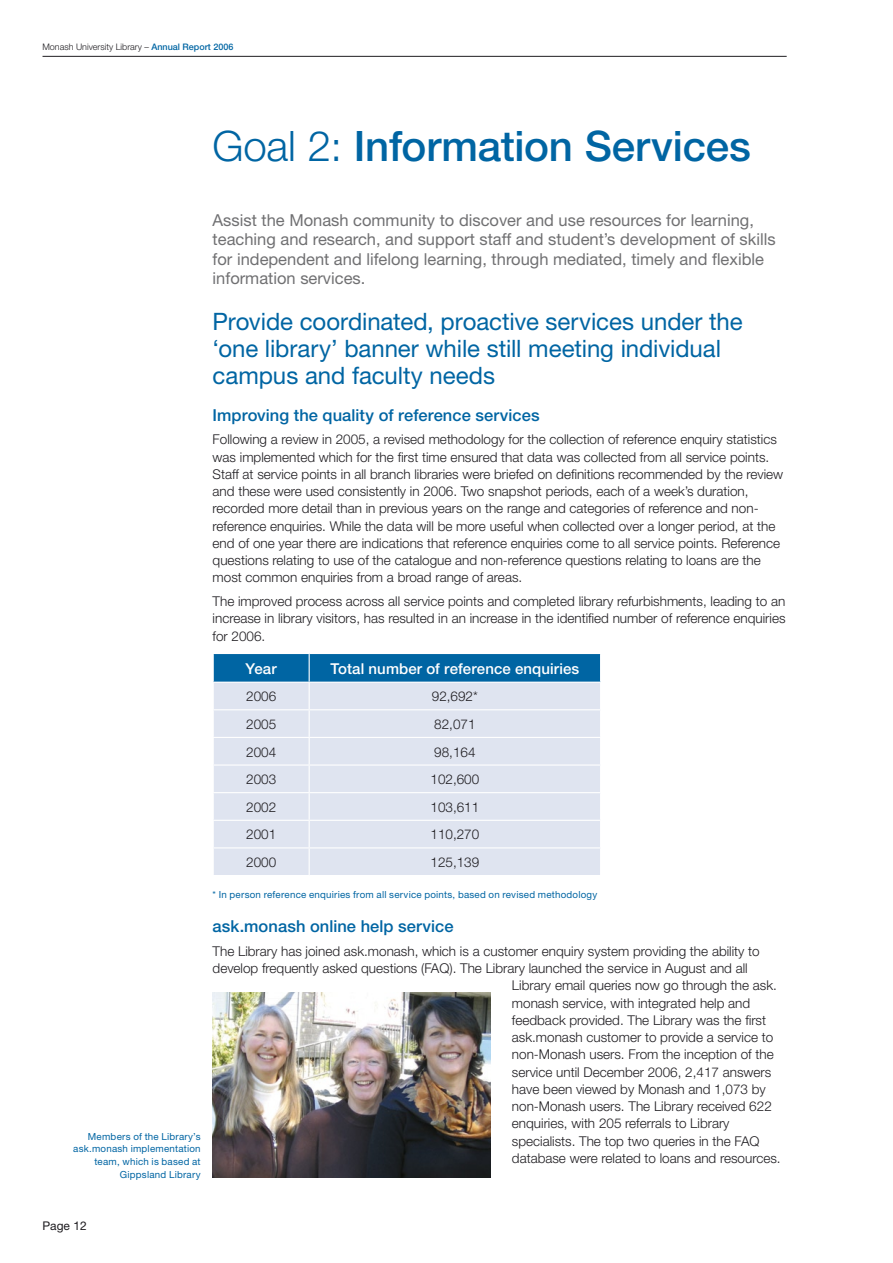
<style>
.page{position:relative;width:893px;height:1263px;background:#fff}
.page>*{position:absolute;margin:0;border:0;box-sizing:border-box;transform-origin:0 0}
.t1{font:500 42px "Helvetica Neue";letter-spacing:-.005em;color:#0065a3}
.t2{font:24px/27px "Helvetica Neue";letter-spacing:-.005em;color:#0065a3}
.t3{font:16.5px/19.5px "Helvetica Neue";color:#707072}
.t4{font:500 16.5px "Helvetica Neue";letter-spacing:.005em;color:#0065a3}
.t5{font:500 15px "Helvetica Neue";letter-spacing:.01em;color:#fff}
.t6{font:300 13.5px/17.2px "Helvetica Neue";color:#1f1d21}
.t7{font:12px "Helvetica Neue";color:#1f1d21}
.t8{font:9.75px/12.8px "Helvetica Neue";letter-spacing:.025em;color:#0065a3;text-align:right}
.t9{font:300 9px "Helvetica Neue";color:#1f1d21}
.s1{font-weight:500;color:#0065a3}
.s2{font-weight:300}
</style>
<div class="page">
<hr style="left:43px;top:56px;width:744px;height:1px;background:#1f1d21">
<svg style="left:213px;top:653px;width:388px;height:222px;background:#c5d5e7"></svg>
<img style="left:213px;top:992px;width:278px;height:186px">
<p class="t9" style="left:42px;top:41px;width:193px">Monash University Library – <span class="s1">Annual Report 2006</span></p>
<h1 class="t1" style="left:213px;top:121px;width:540px"><span class="s2">Goal 2:</span> Information Services</h1>
<p class="t8" style="left:73px;top:1130px;width:129px">Members of the Library’s ask.monash implementation team, which is based at<br>Gippsland Library</p>
<p class="t3" style="left:213px;top:210px;width:565px">Assist the Monash community to discover and use resources for learning, teaching and research, and support staff and student’s development of skills for independent and lifelong learning, through mediated, timely and flexible information services.</p>
<h2 class="t2" style="left:213px;top:308px;width:532px">Provide coordinated, proactive services under the ‘one library’ banner while still meeting individual campus and faculty needs</h2>
<p class="t4" style="left:213px;top:405px;width:328px">Improving the quality of reference services</p>
<p class="t6" style="left:213px;top:431px;width:572px">Following a review in 2005, a revised methodology for the collection of reference enquiry statistics was implemented which for the first time ensured that data was collected from all service points.<br>Staff at service points in all branch libraries were briefed on definitions recommended by the review and these were used consistently in 2006. Two snapshot periods, each of a week’s duration, recorded more detail than in previous years on the range and categories of reference and non&shy;reference enquiries. While the data will be more useful when collected over a longer period, at the end of one year there are indications that reference enquiries come to all service points. Reference questions relating to use of the catalogue and non-reference questions relating to loans are the most common enquiries from a broad range of areas.</p>
<p class="t6" style="left:213px;top:592px;width:574px;text-align:justify">The improved process across all service points and completed library refurbishments, leading to an increase in library visitors, has resulted in an increase in the identified number of reference enquiries for 2006.</p>
<p class="t5" style="left:246px;top:659px;width:33px">Year</p>
<p class="t5" style="left:330px;top:659px;width:251px">Total number of reference enquiries</p>
<p class="t6" style="left:246px;top:688px;width:32px">2006</p>
<p class="t6" style="left:432px;top:688px;width:48px">92,692*</p>
<p class="t6" style="left:246px;top:715px;width:32px">2005</p>
<p class="t6" style="left:434px;top:715px;width:43px">82,071</p>
<p class="t6" style="left:246px;top:743px;width:32px">2004</p>
<p class="t6" style="left:434px;top:743px;width:43px">98,164</p>
<p class="t6" style="left:246px;top:770px;width:32px">2003</p>
<p class="t6" style="left:430px;top:770px;width:50px">102,600</p>
<p class="t6" style="left:246px;top:798px;width:32px">2002</p>
<p class="t6" style="left:430px;top:798px;width:50px">103,611</p>
<p class="t6" style="left:246px;top:826px;width:32px">2001</p>
<p class="t6" style="left:430px;top:826px;width:50px">110,270</p>
<p class="t6" style="left:246px;top:853px;width:32px">2000</p>
<p class="t6" style="left:430px;top:853px;width:50px">125,139</p>
<p class="t8" style="left:213px;top:888px;width:386px">* In person reference enquiries from all service points, based on revised methodology</p>
<p class="t4" style="left:213px;top:916px;width:242px">ask.monash online help service</p>
<p class="t6" style="left:213px;top:942px;width:549px">The Library has joined ask.monash, which is a customer enquiry system providing the ability to</p>
<p class="t6" style="left:213px;top:959px;width:537px">develop frequently asked questions (FAQ). The Library launched the service in August and all</p>
<p class="t6" style="left:512px;top:976px;width:266px">Library email queries now go through the ask.</p>
<p class="t6" style="left:512px;top:994px;width:240px">monash service, with integrated help and</p>
<p class="t6" style="left:512px;top:1011px;width:256px">feedback provided. The Library was the first</p>
<p class="t6" style="left:512px;top:1028px;width:263px">ask.monash customer to provide a service to</p>
<p class="t6" style="left:512px;top:1045px;width:263px">non-Monash users. From the inception of the</p>
<p class="t6" style="left:512px;top:1063px;width:261px">service until December 2006, 2,417 answers</p>
<p class="t6" style="left:512px;top:1080px;width:255px">have been viewed by Monash and 1,073 by</p>
<p class="t6" style="left:512px;top:1097px;width:261px">non-Monash users. The Library received 622</p>
<p class="t6" style="left:512px;top:1114px;width:219px">enquiries, with 205 referrals to Library</p>
<p class="t6" style="left:512px;top:1132px;width:249px">specialists. The top two queries in the FAQ</p>
<p class="t6" style="left:512px;top:1149px;width:270px">database were related to loans and resources.</p>
<p class="t7" style="left:43px;top:1218px;width:45px">Page 12</p>
</div>
